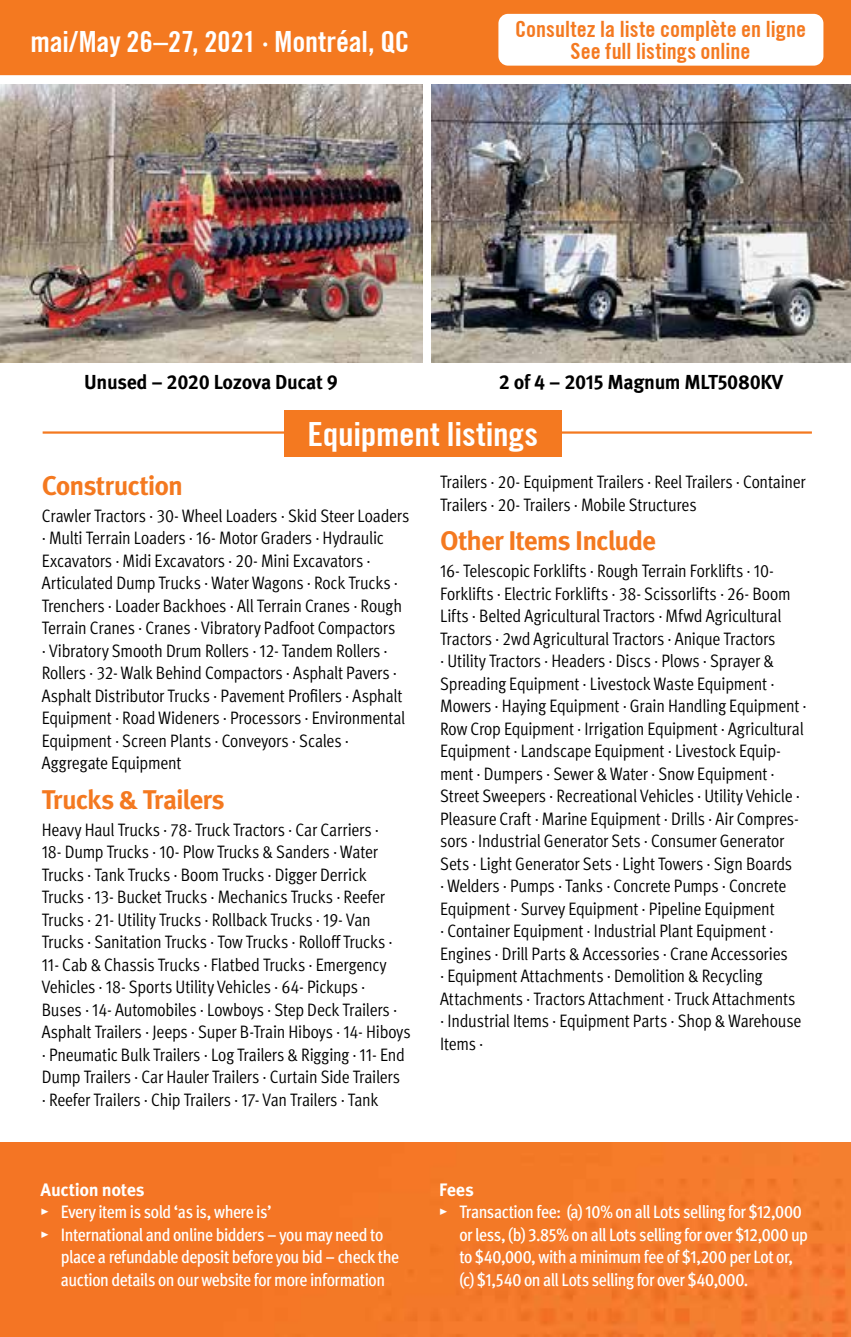
<style>
.page{position:relative;width:851px;height:1337px;background:#fff}
.page>*{position:absolute;margin:0;border:0;box-sizing:border-box;transform-origin:0 0}
.t1{font:700 condensed 33.3px "Trade Gothic No.20";letter-spacing:-.01em;color:#fff;scale:1.05 1}
.t2{font:700 condensed 29.25px "Trade Gothic No.20";letter-spacing:-.005em;color:#fff}
.t3{font:700 27px "Meta Pro";letter-spacing:-.04em;color:#f47920}
.t4{font:700 condensed 22.5px "Trade Gothic No.20";color:#f47920}
.t5{font:700 20.25px "Meta Pro";letter-spacing:-.015em;color:#000}
.t6{font:18px/22.5px "Meta Cond Pro";letter-spacing:-.01em;color:#000}
.t7{font:500 18px/22.5px "Meta Cond Pro";letter-spacing:-.025em;color:#fff}
.t8{font:700 18px "Meta Pro";letter-spacing:-.02em;color:#fff}
.s1{font-weight:400}
</style>
<div class="page">
<img style="left:0;top:1142px;width:850px;height:194px">
<img style="left:431px;top:84px;width:419px;height:278px">
<img style="left:0;top:84px;width:422px;height:278px">
<hr style="left:43px;top:431px;width:768px;height:3px;background:#f47920">
<div style="left:284px;top:411px;width:277px;height:46px;background:#f47920"></div>
<div style="left:0;top:0;width:850px;height:76px;background:#f47920"></div>
<div style="left:498px;top:14px;width:325px;height:52px;background:#fff;border-radius:10px"></div>
<h2 class="t2" style="left:30px;top:23px;width:380px">mai/May 26–27, 2021 · Montréal, QC</h2>
<p class="t4" style="left:515px;top:15px;width:292px">Consultez la liste complète en ligne</p>
<p class="t4" style="left:570px;top:37px;width:181px">See full listings online</p>
<p class="t5" style="left:84px;top:366px;width:255px">Unused – 2020 Lozova Ducat 9</p>
<p class="t5" style="left:499px;top:366px;width:286px">2 of 4 – 2015 Magnum MLT5080KV</p>
<h1 class="t1" style="left:307px;top:414px;width:221px">Equipment listings</h1>
<h3 class="t3" style="left:42px;top:464px;width:143px">Construction</h3>
<p class="t6" style="left:42px;top:504px;width:369px">Crawler Tractors · 30- Wheel Loaders · Skid Steer Loaders · Multi Terrain Loaders · 16- Motor Graders · Hydraulic Excavators · Midi Excavators · 20- Mini Excavators · Articulated Dump Trucks · Water Wagons · Rock Trucks · Trenchers · Loader Backhoes · All Terrain Cranes · Rough Terrain Cranes · Cranes · Vibratory Padfoot Compactors<br>· Vibratory Smooth Drum Rollers · 12- Tandem Rollers · Rollers · 32- Walk Behind Compactors · Asphalt Pavers · Asphalt Distributor Trucks · Pavement Profilers · Asphalt Equipment · Road Wideners · Processors · Environmental Equipment · Screen Plants · Conveyors · Scales · Aggregate Equipment</p>
<h3 class="t3" style="left:42px;top:778px;width:184px">Trucks &amp; Trailers</h3>
<p class="t6" style="left:42px;top:818px;width:370px">Heavy Haul Trucks · 78- Truck Tractors · Car Carriers ·<br>18- Dump Trucks · 10- Plow Trucks &amp; Sanders · Water Trucks · Tank Trucks · Boom Trucks · Digger Derrick Trucks · 13- Bucket Trucks · Mechanics Trucks · Reefer Trucks · 21- Utility Trucks · Rollback Trucks · 19- Van Trucks · Sanitation Trucks · Tow Trucks · Rolloff Trucks · 11- Cab &amp; Chassis Trucks · Flatbed Trucks · Emergency Vehicles · 18- Sports Utility Vehicles · 64- Pickups ·<br>Buses · 14- Automobiles · Lowboys · Step Deck Trailers · Asphalt Trailers · Jeeps · Super B-Train Hiboys · 14- Hiboys · Pneumatic Bulk Trailers · Log Trailers &amp; Rigging · 11- End Dump Trailers · Car Hauler Trailers · Curtain Side Trailers<br>· Reefer Trailers · Chip Trailers · 17- Van Trailers · Tank</p>
<p class="t8" style="left:41px;top:1175px;width:106px">Auction notes</p>
<p class="t7" style="left:41px;top:1200px;width:232px"><span class="s1">▶</span> Every item is sold ‘as is, where is’</p>
<p class="t7" style="left:41px;top:1222px;width:344px"><span class="s1">▶</span> International and online bidders – you may need to</p>
<p class="t7" style="left:61px;top:1245px;width:339px">place a refundable deposit before you bid – check the</p>
<p class="t7" style="left:61px;top:1267px;width:326px">auction details on our website for more information</p>
<p class="t6" style="left:440px;top:471px;width:367px">Trailers · 20- Equipment Trailers · Reel Trailers · Container<br>Trailers · 20- Trailers · Mobile Structures</p>
<h3 class="t3" style="left:440px;top:520px;width:217px">Other Items Include</h3>
<p class="t6" style="left:440px;top:559px;width:368px">16- Telescopic Forklifts · Rough Terrain Forklifts · 10- Forklifts · Electric Forklifts · 38- Scissorlifts · 26- Boom Lifts · Belted Agricultural Tractors · Mfwd Agricultural Tractors · 2wd Agricultural Tractors · Anique Tractors<br>· Utility Tractors · Headers · Discs · Plows · Sprayer &amp; Spreading Equipment · Livestock Waste Equipment · Mowers · Haying Equipment · Grain Handling Equipment · Row Crop Equipment · Irrigation Equipment · Agricultural Equipment · Landscape Equipment · Livestock Equip&shy;ment · Dumpers · Sewer &amp; Water · Snow Equipment · Street Sweepers · Recreational Vehicles · Utility Vehicle · Pleasure Craft · Marine Equipment · Drills · Air Compres&shy;sors · Industrial Generator Sets · Consumer Generator Sets · Light Generator Sets · Light Towers · Sign Boards<br>· Welders · Pumps · Tanks · Concrete Pumps · Concrete Equipment · Survey Equipment · Pipeline Equipment<br>· Container Equipment · Industrial Plant Equipment · Engines · Drill Parts &amp; Accessories · Crane Accessories<br>· Equipment Attachments · Demolition &amp; Recycling Attachments · Tractors Attachment · Truck Attachments<br>· Industrial Items · Equipment Parts · Shop &amp; Warehouse Items ·</p>
<p class="t8" style="left:439px;top:1175px;width:36px">Fees</p>
<p class="t7" style="left:459px;top:1200px;width:350px;text-indent:-20px"><span class="s1">▶</span> Transaction fee: (a) 10% on all Lots selling for $12,000 or less, (b) 3.85% on all Lots selling for over $12,000 up to $40,000, with a minimum fee of $1,200 per Lot or, (c) $1,540 on all Lots selling for over $40,000.</p>
</div>
